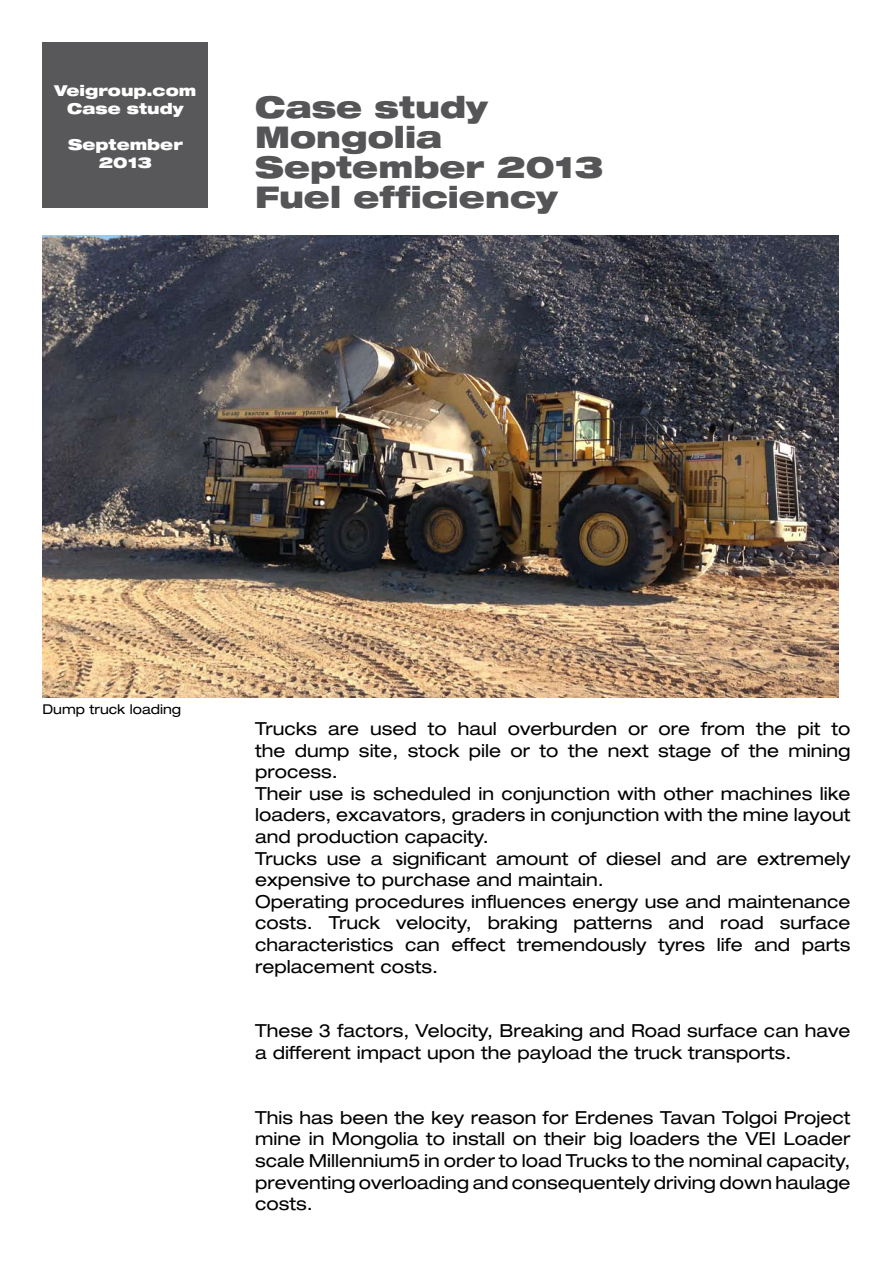
<style>
.page{position:relative;width:893px;height:1263px;background:#fff}
.page>*{position:absolute;margin:0;border:0;box-sizing:border-box;transform-origin:0 0}
.t1{font:900 expanded 30px/30px "Helvetica Neue";color:#555557}
.t2{font:expanded 18px/21.6px "Helvetica Neue";color:#000}
.t3{font:900 expanded 15px/18px "Helvetica Neue";color:#fff;text-align:center}
.t4{font:expanded 13.5px "Helvetica Neue";color:#000}
</style>
<div class="page">
<div style="left:43px;top:43px;width:165px;height:165px;background:#58585a"></div>
<img style="left:43px;top:235px;width:795px;height:462px">
<p class="t3" style="left:55px;top:81px;width:143px">Veigroup.com<br>Case study</p>
<p class="t3" style="left:68px;top:135px;width:116px">September<br>2013</p>
<h1 class="t1" style="left:255px;top:91px;width:350px">Case study<br>Mongolia<br>September 2013<br>Fuel efficiency</h1>
<p class="t4" style="left:43px;top:701px;width:140px">Dump truck loading</p>
<p class="t2" style="left:255px;top:717px;width:597px">Trucks are used to haul overburden or ore from the pit to the dump site, stock pile or to the next stage of the mining process.<br>Their use is scheduled in conjunction with other machines like loaders, excavators, graders in conjunction with the mine layout and production capacity.<br>Trucks use a significant amount of diesel and are extremely expensive to purchase and maintain.<br>Operating procedures influences energy use and maintenance costs. Truck velocity, braking patterns and road surface characteristics can effect tremendously tyres life and parts replacement costs.</p>
<p class="t2" style="left:255px;top:1020px;width:597px">These 3 factors, Velocity, Breaking and Road surface can have a different impact upon the payload the truck transports.</p>
<p class="t2" style="left:255px;top:1106px;width:597px;text-align:justify">This has been the key reason for Erdenes Tavan Tolgoi Project mine in Mongolia to install on their big loaders the VEI Loader scale Millennium5 in order to load Trucks to the nominal capacity, preventing overloading and consequentely driving down haulage costs.</p>
</div>
